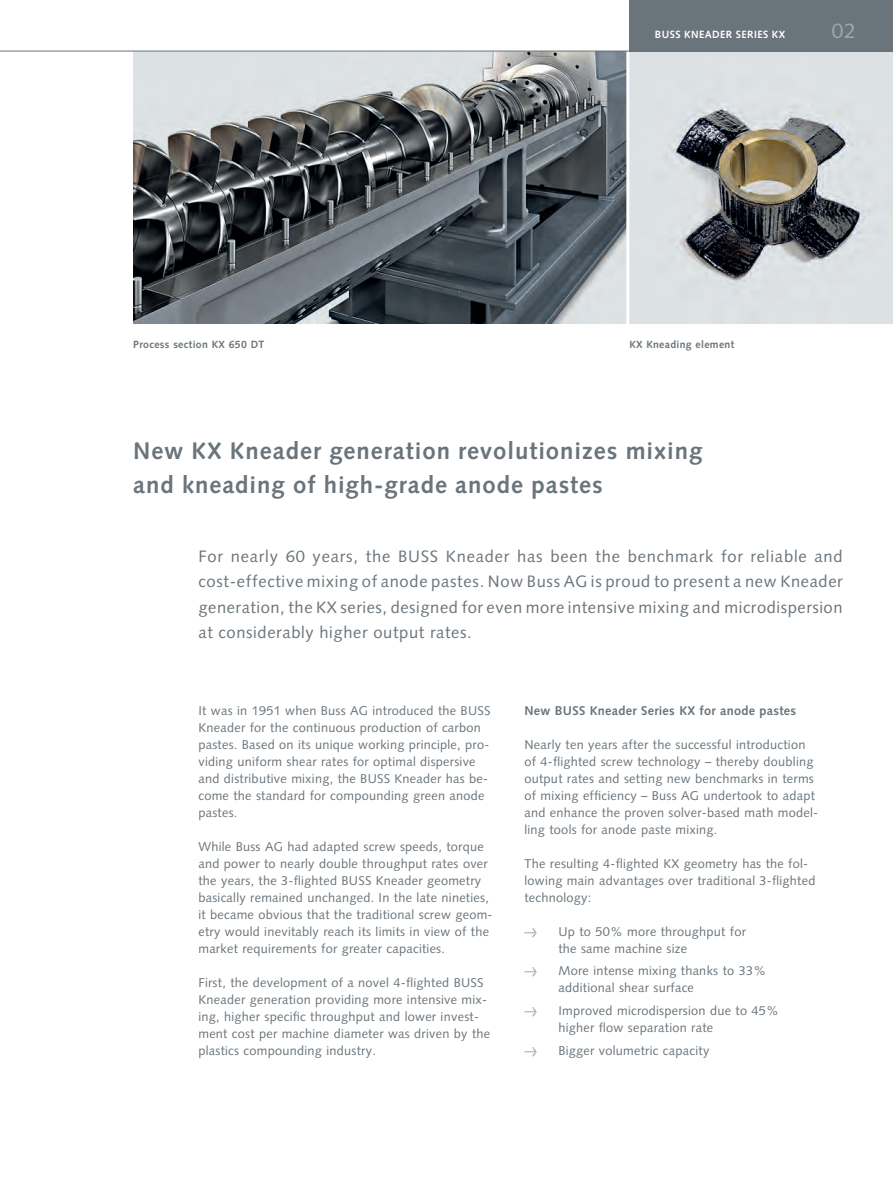
<style>
.page{position:relative;width:893px;height:1191px;background:#fff}
.page>*{position:absolute;margin:0;border:0;box-sizing:border-box;transform-origin:0 0}
.Titel{font:700 24px/34px "Syntax";letter-spacing:.04em;color:#6a747b}
.t1{font:21px "Syntax";color:#9ea6ae}
.Lead{font:16.5px/25.5px "Syntax";letter-spacing:.04em;color:#6a747b;text-align:justify}
.Grundtext{font:12.75px/17px "Syntax";letter-spacing:.02em;color:#6a747b}
.zwischentitel{font:700 12.75px "Syntax";letter-spacing:.02em;color:#6a747b}
.t2{font:700 10.5px "Syntax";letter-spacing:.03em;color:#6a747b}
.Rubrik{font:700 10.5px "Syntax";letter-spacing:.04em;color:#fff}
.s1{font-family:"Meta Plus";font-size:10.5px}
</style>
<div class="page">
<img style="left:629px;top:52px;width:264px;height:271px">
<svg style="left:133px;top:52px;width:493px;height:271px;background:#6b7175"></svg>
<div style="left:629px;top:0;width:264px;height:51px;background:#6a747b"></div>
<hr style="left:0;top:51px;width:893px;height:1px;background:#6a747b">
<p class="Rubrik" style="left:655px;top:29px;width:132px">BUSS KNEADER SERIES KX</p>
<p class="t1" style="left:832px;top:18px;width:25px">02</p>
<p class="t2" style="left:133px;top:338px;width:133px">Process section KX 650 DT</p>
<p class="t2" style="left:629px;top:338px;width:106px">KX Kneading element</p>
<p class="Titel" style="left:133px;top:434px;width:571px">New KX Kneader generation revolutionizes mixing and kneading of high-grade anode pastes</p>
<p class="Lead" style="left:198px;top:543px;width:646px">For nearly 60 years, the BUSS Kneader has been the benchmark for reliable and cost-effective mixing of anode pastes. Now Buss AG is proud to present a new Kneader generation, the KX series, designed for even more intensive mixing and microdispersion at considerably higher output rates.</p>
<p class="Grundtext" style="left:198px;top:702px;width:294px">It was in 1951 when Buss AG introduced the BUSS Kneader for the continuous production of carbon pastes. Based on its unique working principle, pro&shy;viding uniform shear rates for optimal dispersive and distributive mixing, the BUSS Kneader has be&shy;come the standard for compounding green anode pastes.</p>
<p class="Grundtext" style="left:198px;top:838px;width:296px">While Buss AG had adapted screw speeds, torque and power to nearly double throughput rates over the years, the 3-flighted BUSS Kneader geometry basically remained unchanged. In the late nineties, it became obvious that the traditional screw geom&shy;etry would inevitably reach its limits in view of the market requirements for greater capacities.</p>
<p class="Grundtext" style="left:198px;top:974px;width:293px">First, the development of a novel 4-flighted BUSS Kneader generation providing more intensive mix&shy;ing, higher specific throughput and lower invest&shy;ment cost per machine diameter was driven by the plastics compounding industry.</p>
<p class="zwischentitel" style="left:524px;top:703px;width:273px">New BUSS Kneader Series KX for anode pastes</p>
<p class="Grundtext" style="left:524px;top:736px;width:282px">Nearly ten years after the successful introduction</p>
<p class="Grundtext" style="left:524px;top:753px;width:295px">of 4-flighted screw technology – thereby doubling output rates and setting new benchmarks in terms of mixing efficiency – Buss AG undertook to adapt and enhance the proven solver-based math model&shy;ling tools for anode paste mixing.</p>
<p class="Grundtext" style="left:524px;top:855px;width:293px">The resulting 4-flighted KX geometry has the fol&shy;lowing main advantages over traditional 3-flighted technology:</p>
<p class="Grundtext" style="left:558px;top:923px;width:189px;text-indent:-34px"><span class="s1">&gt;</span> Up to 50% more throughput for the same machine size</p>
<p class="Grundtext" style="left:558px;top:962px;width:209px;text-indent:-34px"><span class="s1">&gt;</span> More intense mixing thanks to 33% additional shear surface</p>
<p class="Grundtext" style="left:558px;top:1002px;width:222px;text-indent:-34px"><span class="s1">&gt;</span> Improved microdispersion due to 45% higher flow separation rate</p>
<p class="Grundtext" style="left:524px;top:1042px;width:186px"><span class="s1">&gt;</span> Bigger volumetric capacity</p>
</div>
